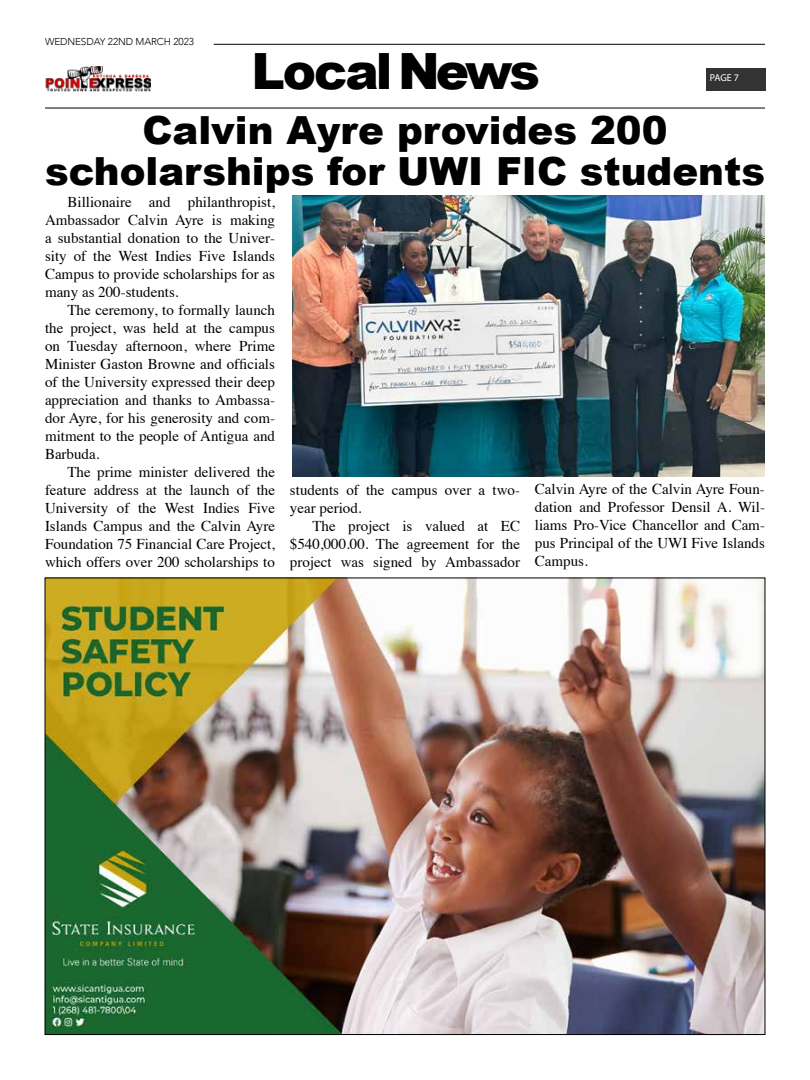
<style>
.page{position:relative;width:810px;height:1080px;background:#fff}
.page>*{position:absolute;margin:0;border:0;box-sizing:border-box;transform-origin:0 0}
.t1{font:900 50px "Arial";letter-spacing:-.06em;color:#000}
.t2{font:900 38.75px/41.2px "Arial";color:#000;text-align:center}
.t3{font:15px/18px "Times";color:#000;text-align:justify}
.t4{font:300 10px "Avenir";letter-spacing:-.01em;color:#000}
.t5{font:10px "Myriad Pro";color:#fff}
</style>
<div class="page">
<hr style="left:45px;top:107px;width:720px;height:2px;background:#333">
<hr style="left:214px;top:44px;width:551px;height:1px;background:#333">
<div style="left:706px;top:68px;width:60px;height:23px;background:#333"></div>
<img style="left:45px;top:66px;width:106px;height:25px">
<img style="left:47px;top:580px;width:716px;height:453px">
<img style="left:292px;top:195px;width:473px;height:282px">
<p class="t4" style="left:45px;top:35px;width:151px">WEDNESDAY 22ND MARCH 2023</p>
<h1 class="t1" style="left:251px;top:34px;width:290px">Local News</h1>
<p class="t5" style="left:710px;top:72px;width:31px">PAGE 7</p>
<h2 class="t2" style="left:45px;top:108px;width:722px">Calvin Ayre provides 200 scholarships for UWI FIC students</h2>
<p class="t3" style="left:45px;top:192px;width:232px;text-indent:22px">Billionaire and philanthropist, Ambassador Calvin Ayre is making a substantial donation to the Univer&shy;sity of the West Indies Five Islands Campus to provide scholarships for as many as 200-students.</p>
<p class="t3" style="left:45px;top:300px;width:232px;text-indent:22px">The ceremony, to formally launch the project, was held at the campus on Tuesday afternoon, where Prime Minister Gaston Browne and officials of the University expressed their deep appreciation and thanks to Ambassa&shy;dor Ayre, for his generosity and com&shy;mitment to the people of Antigua and Barbuda.</p>
<p class="t3" style="left:45px;top:462px;width:232px;text-indent:22px">The prime minister delivered the feature address at the launch of the University of the West Indies Five Islands Campus and the Calvin Ayre Foundation 75 Financial Care Project, which offers over 200 scholarships to</p>
<p class="t3" style="left:290px;top:480px;width:232px">students of the campus over a two&shy;year period.</p>
<p class="t3" style="left:290px;top:516px;width:232px;text-indent:22px">The project is valued at EC $540,000.00. The agreement for the project was signed by Ambassador</p>
<p class="t3" style="left:535px;top:479px;width:232px">Calvin Ayre of the Calvin Ayre Foun&shy;dation and Professor Densil A. Wil&shy;liams Pro-Vice Chancellor and Cam&shy;pus Principal of the UWI Five Islands Campus.</p>
</div>
